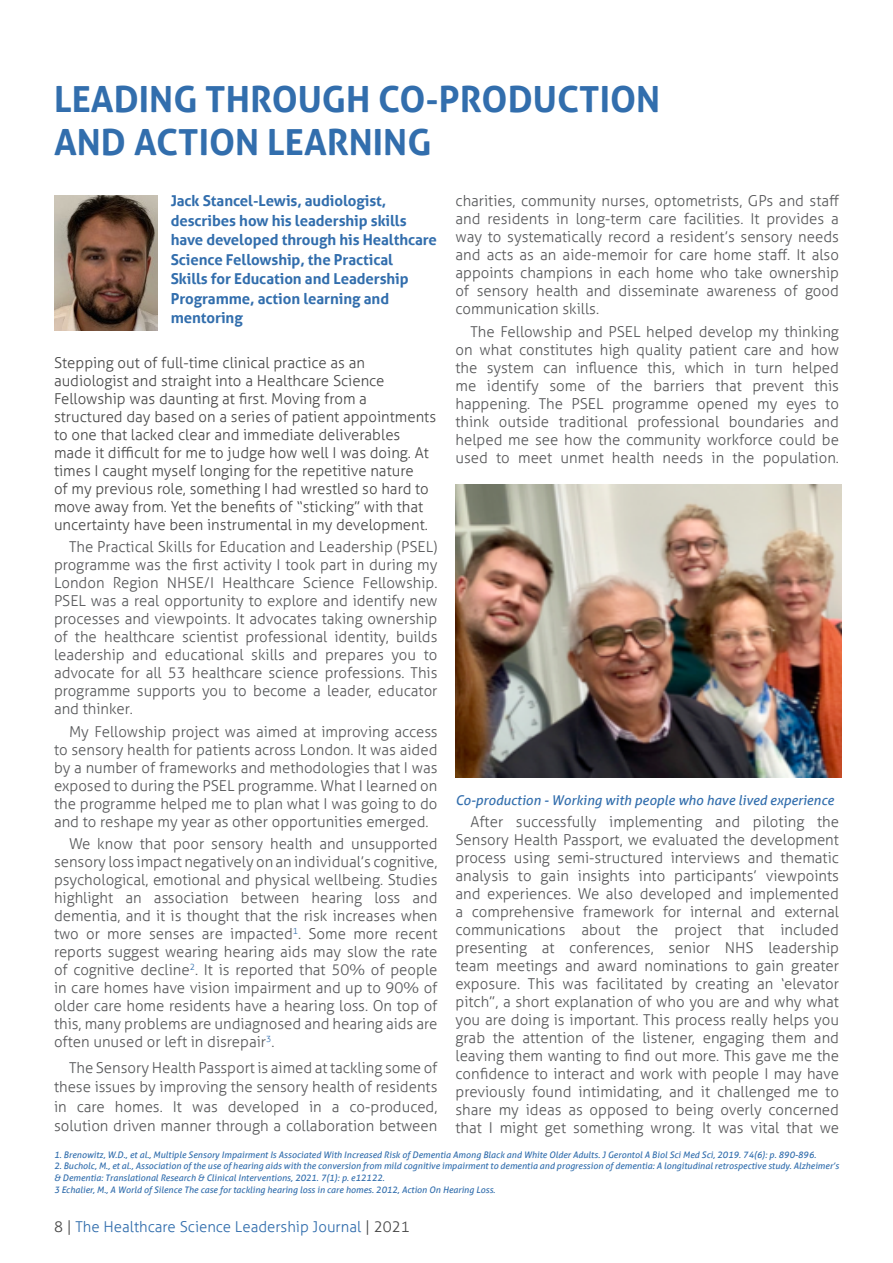
<style>
.page{position:relative;width:893px;height:1263px;background:#fff}
.page>*{position:absolute;margin:0;border:0;box-sizing:border-box;transform-origin:0 0}
.t1{font:700 36px/43.2px "Aller";color:#326ead}
.t2{font:300 15px/18px "Aller";color:#57585a;text-align:justify}
.t3{font:300 15px/18px "Aller";color:#484848}
.t4{font:700 15px/19.5px "Aller";letter-spacing:-.005em;color:#326ead}
.t5{font:300 15px "Aller";color:#326ead}
.t6{font:italic 13.5px "Aller";color:#326ead}
.t7{font:italic 9px/12px "Aller";color:#326ead}
.s1{color:#484848}
</style>
<div class="page">
<img style="left:455px;top:485px;width:386px;height:292px">
<img style="left:54px;top:195px;width:104px;height:136px">
<p class="t1" style="left:54px;top:77px;width:608px">LEADING THROUGH CO-PRODUCTION<br>AND ACTION LEARNING</p>
<p class="t2" style="left:455px;top:192px;width:385px">charities, community nurses, optometrists, GPs and staff and residents in long-term care facilities. It provides a way to systematically record a resident’s sensory needs and acts as an aide-memoir for care home staff. It also appoints champions in each home who take ownership of sensory health and disseminate awareness of good communication skills.</p>
<p class="t2" style="left:455px;top:322px;width:385px;text-indent:15px">The Fellowship and PSEL helped develop my thinking on what constitutes high quality patient care and how the system can influence this, which in turn helped me identify some of the barriers that prevent this happening. The PSEL programme opened my eyes to think outside traditional professional boundaries and helped me see how the community workforce could be used to meet unmet health needs in the population.</p>
<p class="t4" style="left:171px;top:191px;width:268px">Jack Stancel-Lewis, audiologist, describes how his leadership skills have developed through his Healthcare<br>Science Fellowship, the Practical<br>Skills for Education and Leadership<br>Programme, action learning and mentoring</p>
<p class="t3" style="left:54px;top:353px;width:384px">Stepping out of full-time clinical practice as an audiologist and straight into a Healthcare Science Fellowship was daunting at first. Moving from a structured day based on a series of patient appointments to one that lacked clear and immediate deliverables made it difficult for me to judge how well I was doing. At times I caught myself longing for the repetitive nature<br>of my previous role, something I had wrestled so hard to move away from. Yet the benefits of “sticking” with that uncertainty have been instrumental in my development.</p>
<p class="t2" style="left:54px;top:538px;width:385px;text-indent:15px">The Practical Skills for Education and Leadership (PSEL) programme was the first activity I took part in during my London Region NHSE/I Healthcare Science Fellowship.<br>PSEL was a real opportunity to explore and identify new processes and viewpoints. It advocates taking ownership of the healthcare scientist professional identity, builds leadership and educational skills and prepares you to advocate for all 53 healthcare science professions. This programme supports you to become a leader, educator and thinker.</p>
<p class="t2" style="left:54px;top:722px;width:385px;text-indent:15px">My Fellowship project was aimed at improving access to sensory health for patients across London. It was aided by a number of frameworks and methodologies that I was exposed to during the PSEL programme. What I learned on the programme helped me to plan what I was going to do and to reshape my year as other opportunities emerged.</p>
<p class="t2" style="left:54px;top:835px;width:385px;text-indent:15px">We know that poor sensory health and unsupported sensory loss impact negatively on an individual’s cognitive, psychological, emotional and physical wellbeing. Studies highlight an association between hearing loss and dementia, and it is thought that the risk increases when two or more senses are impacted<sup>1</sup>. Some more recent reports suggest wearing hearing aids may slow the rate of cognitive decline<sup>2</sup>. It is reported that 50% of people in care homes have vision impairment and up to 90% of older care home residents have a hearing loss. On top of this, many problems are undiagnosed and hearing aids are often unused or left in disrepair<sup>3</sup>.</p>
<p class="t2" style="left:54px;top:1057px;width:385px;line-height:19.5px;text-indent:15px">The Sensory Health Passport is aimed at tackling some of these issues by improving the sensory health of residents in care homes. It was developed in a co-produced, solution driven manner through a collaboration between</p>
<p class="t6" style="left:455px;top:792px;width:380px">Co-production - Working with people who have lived experience</p>
<p class="t2" style="left:455px;top:813px;width:385px;text-indent:15px">After successfully implementing and piloting the Sensory Health Passport, we evaluated the development process using semi-structured interviews and thematic analysis to gain insights into participants’ viewpoints and experiences. We also developed and implemented a comprehensive framework for internal and external communications about the project that included presenting at conferences, senior NHS leadership team meetings and award nominations to gain greater exposure. This was facilitated by creating an ‘elevator pitch”, a short explanation of who you are and why what you are doing is important. This process really helps you grab the attention of the listener, engaging them and leaving them wanting to find out more. This gave me the confidence to interact and work with people I may have previously found intimidating, and it challenged me to share my ideas as opposed to being overly concerned that I might get something wrong. It was vital that we</p>
<p class="t7" style="left:54px;top:1148px;width:764px">1. Brenowitz, W.D., et al., Multiple Sensory Impairment Is Associated With Increased Risk of Dementia Among Black and White Older Adults. J Gerontol A Biol Sci Med Sci, 2019. 74(6): p. 890-896.</p>
<p class="t7" style="left:54px;top:1160px;width:786px">2. Bucholc, M., et al., Association of the use of hearing aids with the conversion from mild cognitive impairment to dementia and progression of dementia: A longitudinal retrospective study. Alzheimer’s &amp; Dementia: Translational Research &amp; Clinical Interventions, 2021. 7(1): p. e12122.</p>
<p class="t7" style="left:54px;top:1184px;width:443px">3 Echalier, M., A World of Silence The case for tackling hearing loss in care homes. 2012, Action On Hearing Loss.</p>
<p class="t5" style="left:54px;top:1218px;width:357px"><span class="s1">8 |</span> The Healthcare Science Leadership Journal <span class="s1">| 2021</span></p>
</div>
